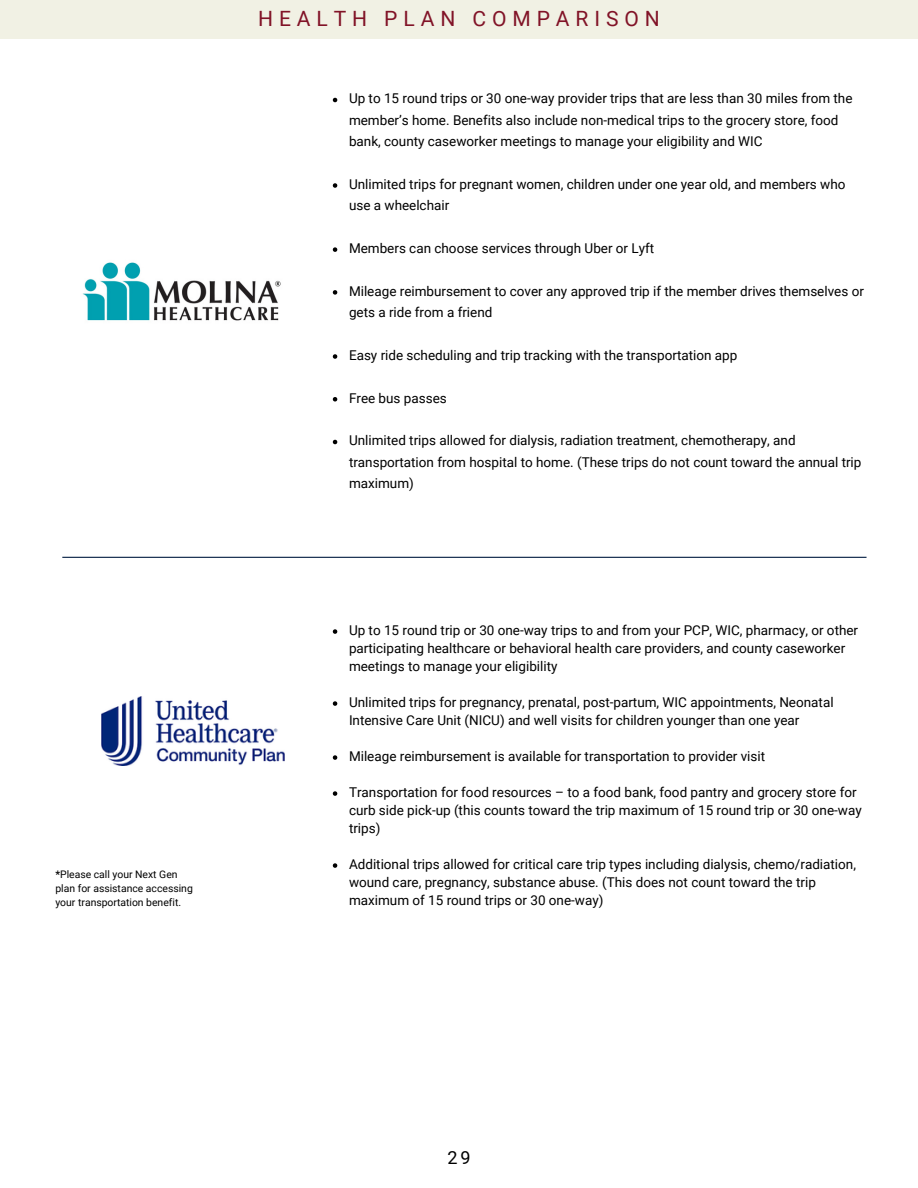
<style>
.page{position:relative;width:918px;height:1188px;background:#fff}
.page>*{position:absolute;margin:0;border:0;box-sizing:border-box;transform-origin:0 0}
.t1{font:21px "Roboto";letter-spacing:.28em;color:#811327}
.t2{font:18px "Roboto";color:#000}
.t3{font:13.5px/18px "Roboto";color:#000}
.t4{font:10.35px/14px "Roboto";color:#000}
.s1{font-weight:700}
</style>
<div class="page">
<img style="left:102px;top:696px;width:182px;height:70px">
<svg style="left:333px;top:98px;width:4px;height:4px"></svg>
<svg style="left:333px;top:183px;width:4px;height:5px"></svg>
<svg style="left:333px;top:247px;width:4px;height:5px"></svg>
<svg style="left:333px;top:290px;width:4px;height:5px"></svg>
<svg style="left:333px;top:354px;width:4px;height:5px"></svg>
<svg style="left:333px;top:397px;width:4px;height:5px"></svg>
<svg style="left:333px;top:440px;width:4px;height:4px"></svg>
<svg style="left:333px;top:629px;width:4px;height:5px"></svg>
<svg style="left:333px;top:701px;width:4px;height:5px"></svg>
<svg style="left:333px;top:755px;width:4px;height:5px"></svg>
<svg style="left:333px;top:791px;width:4px;height:5px"></svg>
<svg style="left:333px;top:863px;width:4px;height:5px"></svg>
<img style="left:82px;top:262px;width:199px;height:59px">
<hr style="left:62px;top:557px;width:805px;height:1px;background:#041e42">
<div style="left:0;top:0;width:918px;height:39px;background:#f1f1e4"></div>
<p class="t4" style="left:55px;top:867px;width:139px"><span class="s1">*</span>Please call your Next Gen plan for assistance accessing your transportation benefit.</p>
<p class="t1" style="left:258px;top:7px;width:403px">HEALTH PLAN COMPARISON</p>
<h1 class="t3" style="left:349px;top:88px;width:505px;line-height:21.3px">Up to 15 round trips or 30 one-way provider trips that are less than 30 miles from the member’s home. Benefits also include non-medical trips to the grocery store, food bank, county caseworker meetings to manage your eligibility and WIC</h1>
<p class="t3" style="left:349px;top:174px;width:498px;line-height:21.3px">Unlimited trips for pregnant women, children under one year old, and members who use a wheelchair</p>
<p class="t3" style="left:349px;top:239px;width:307px">Members can choose services through Uber or Lyft</p>
<p class="t3" style="left:349px;top:281px;width:516px;line-height:21.3px">Mileage reimbursement to cover any approved trip if the member drives themselves or gets a ride from a friend</p>
<p class="t3" style="left:349px;top:346px;width:390px">Easy ride scheduling and trip tracking with the transportation app</p>
<p class="t3" style="left:349px;top:389px;width:99px">Free bus passes</p>
<p class="t3" style="left:349px;top:430px;width:514px;line-height:21.3px">Unlimited trips allowed for dialysis, radiation treatment, chemotherapy, and transportation from hospital to home. (These trips do not count toward the annual trip maximum)</p>
<p class="t3" style="left:349px;top:621px;width:511px">Up to 15 round trip or 30 one-way trips to and from your PCP, WIC, pharmacy, or other participating healthcare or behavioral health care providers, and county caseworker meetings to manage your eligibility</p>
<p class="t3" style="left:349px;top:693px;width:486px">Unlimited trips for pregnancy, prenatal, post-partum, WIC appointments, Neonatal<br>Intensive Care Unit (NICU) and well visits for children younger than one year</p>
<p class="t3" style="left:349px;top:747px;width:418px">Mileage reimbursement is available for transportation to provider visit</p>
<p class="t3" style="left:349px;top:783px;width:514px">Transportation for food resources – to a food bank, food pantry and grocery store for curb side pick-up (this counts toward the trip maximum of 15 round trip or 30 one-way trips)</p>
<p class="t3" style="left:349px;top:855px;width:508px">Additional trips allowed for critical care trip types including dialysis, chemo/radiation, wound care, pregnancy, substance abuse. (This does not count toward the trip maximum of 15 round trips or 30 one-way)</p>
<p class="t2" style="left:447px;top:1147px;width:25px">29</p>
</div>
